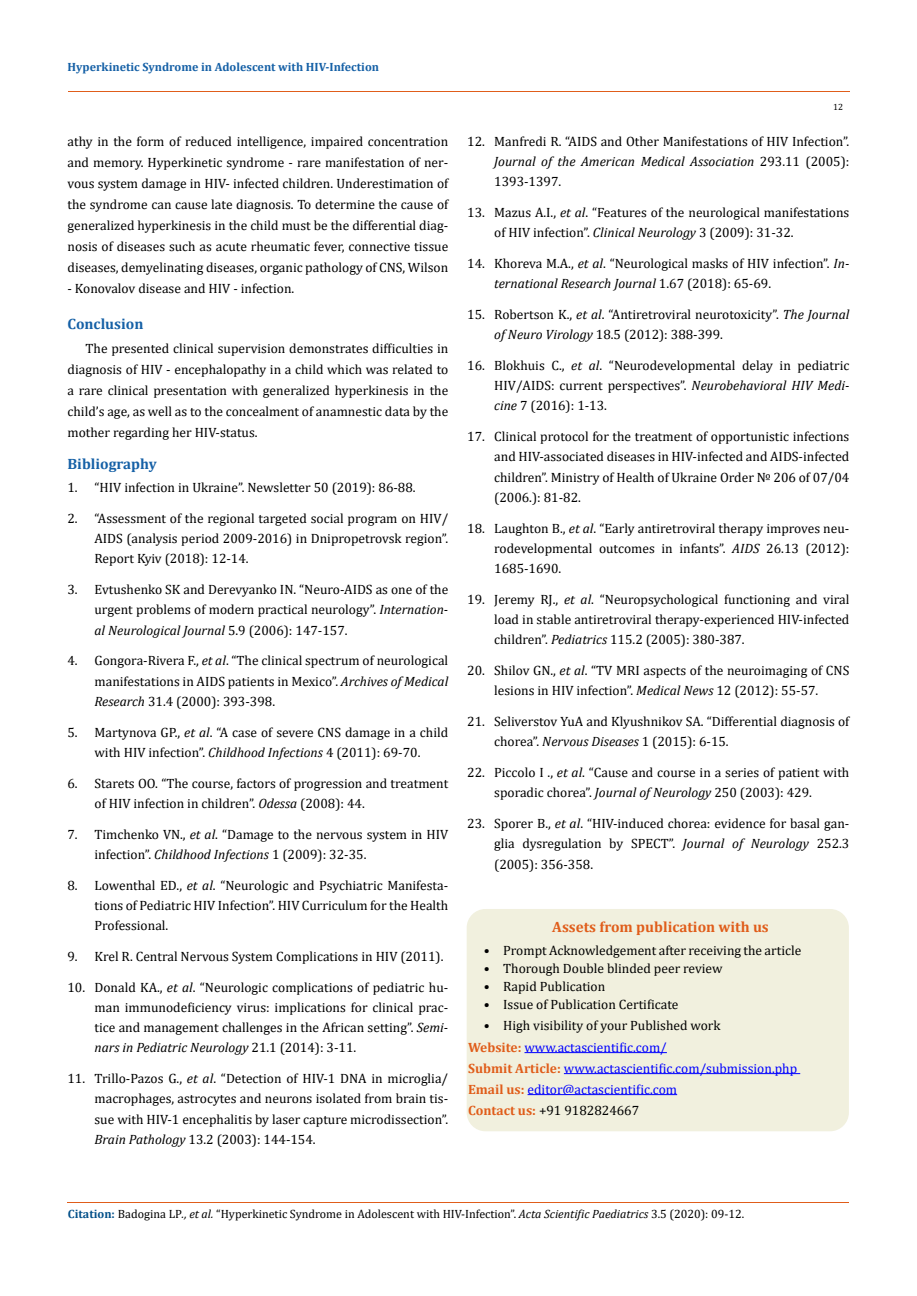
<style>
.page{position:relative;width:917px;height:1296px;background:#fff}
.page>*{position:absolute;margin:0;border:0;box-sizing:border-box;transform-origin:0 0}
.t1{font:700 15px "Cambria";color:#e05d1a}
.t2{font:700 15px "Cambria";color:#1560a6}
.t3{font:13.5px/20.2px "Cambria";color:#000;text-align:justify}
.t4{font:13.5px/21px "Cambria";color:#00f}
.t5{font:12px "Cambria";color:#000}
.t6{font:700 12px "Cambria";color:#1560a6}
.t7{font:9px "Cambria";color:#000}
.s1{font-style:italic}
.s2{font-weight:700;color:#e05d1a}
.s3{color:#000}
.s4{font-weight:700;color:#035089}
</style>
<div class="page">
<hr style="left:68px;top:92px;width:781px;height:1px;background:#e05d1a">
<div style="left:467px;top:910px;width:381px;height:221px;background:#f1f0de;border-radius:18px"></div>
<div style="left:466px;top:909px;width:382px;height:222px;border:2px solid #f1f0de;border-radius:18px"></div>
<hr style="left:524px;top:1052px;width:143px;height:1px;background:#00f">
<hr style="left:564px;top:1073px;width:236px;height:1px;background:#00f">
<hr style="left:527px;top:1094px;width:150px;height:1px;background:#00f">
<hr style="left:67px;top:1202px;width:781px;height:1px;background:#e05d1a">
<p class="t6" style="left:68px;top:59px;width:313px">Hyperkinetic Syndrome in Adolescent with HIV-Infection</p>
<p class="t3" style="left:68px;top:130px;width:382px;line-height:21px">athy in the form of reduced intelligence, impaired concentration and memory. Hyperkinetic syndrome - rare manifestation of ner&shy;vous system damage in HIV- infected children. Underestimation of the syndrome can cause late diagnosis. To determine the cause of generalized hyperkinesis in the child must be the differential diag&shy;nosis of diseases such as acute rheumatic fever, connective tissue diseases, demyelinating diseases, organic pathology of CNS, Wilson</p>
<p class="t3" style="left:68px;top:278px;width:228px">- Konovalov disease and HIV - infection.</p>
<p class="t2" style="left:68px;top:313px;width:77px">Conclusion</p>
<p class="t3" style="left:68px;top:337px;width:382px;line-height:21px;text-indent:18px">The presented clinical supervision demonstrates difficulties in diagnosis of HIV - encephalopathy in a child which was related to a rare clinical presentation with generalized hyperkinesis in the child’s age, as well as to the concealment of anamnestic data by the mother regarding her HIV-status.</p>
<p class="t2" style="left:68px;top:453px;width:91px">Bibliography</p>
<p class="t3" style="left:67px;top:477px;width:350px">1. “HIV infection in Ukraine”. Newsletter 50 (2019): 86-88.</p>
<p class="t3" style="left:94px;top:508px;width:355px;text-indent:-27px">2. “Assessment of the regional targeted social program on HIV/ AIDS (analysis period 2009-2016) in Dnipropetrovsk region”.<br>Report Kyiv (2018): 12-14.</p>
<p class="t3" style="left:94px;top:579px;width:355px;text-indent:-27px">3. Evtushenko SK and Derevyanko IN. “Neuro-AIDS as one of the urgent problems of modern practical neurology”. <span class="s1">Internation&shy;al Neurological Journal</span> 5.9 (2006): 147-157.</p>
<p class="t3" style="left:94px;top:650px;width:355px;text-indent:-27px">4. Gongora-Rivera F., <span class="s1">et al</span>. “The clinical spectrum of neurological manifestations in AIDS patients in Mexico”. <span class="s1">Archives of Medical Research</span> 31.4 (2000): 393-398.</p>
<p class="t3" style="left:67px;top:722px;width:382px;text-align:center">5. Martynova GP., <span class="s1">et al</span>. “A case of severe CNS damage in a child with HIV infection”. <span class="s1">Childhood Infections</span> 4 (2011): 69-70.</p>
<p class="t3" style="left:94px;top:773px;width:355px;text-indent:-27px">6. Starets OO. “The course, factors of progression and treatment of HIV infection in children”. <span class="s1">Odessa</span> (2008): 44.</p>
<p class="t3" style="left:94px;top:824px;width:355px;text-indent:-27px">7. Timchenko VN., <span class="s1">et al</span>. “Damage to the nervous system in HIV infection”. <span class="s1">Childhood Infections</span> 1 (2009): 32-35.</p>
<p class="t3" style="left:94px;top:875px;width:355px;text-indent:-27px">8. Lowenthal ED., <span class="s1">et al</span>. “Neurologic and Psychiatric Manifesta&shy;tions of Pediatric HIV Infection”. HIV Curriculum for the Health Professional.</p>
<p class="t3" style="left:67px;top:946px;width:377px">9. Krel R. Central Nervous System Complications in HIV (2011).</p>
<p class="t3" style="left:94px;top:977px;width:355px;text-indent:-27px">10. Donald KA., <span class="s1">et al</span>. “Neurologic complications of pediatric hu&shy;man immunodeficiency virus: implications for clinical prac&shy;tice and management challenges in the African setting”. <span class="s1">Semi&shy;nars in Pediatric Neurology</span> 21.1 (2014): 3-11.</p>
<p class="t3" style="left:94px;top:1068px;width:355px;text-indent:-27px">11. Trillo-Pazos G., <span class="s1">et al</span>. “Detection of HIV-1 DNA in microglia/ macrophages, astrocytes and neurons isolated from brain tis&shy;sue with HIV-1 encephalitis by laser capture microdissection”.<br><span class="s1">Brain Pathology</span> 13.2 (2003): 144-154.</p>
<p class="t7" style="left:833px;top:102px;width:11px">12</p>
<p class="t3" style="left:494px;top:131px;width:357px;text-indent:-27px">12. Manfredi R. “AIDS and Other Manifestations of HIV Infection”.<br><span class="s1">Journal of the American Medical Association</span> 293.11 (2005):<br>1393-1397.</p>
<p class="t3" style="left:494px;top:202px;width:357px;text-indent:-27px">13. Mazus A.I., <span class="s1">et al</span>. “Features of the neurological manifestations of HIV infection”. <span class="s1">Clinical Neurology</span> 3 (2009): 31-32.</p>
<p class="t3" style="left:494px;top:253px;width:356px;text-indent:-27px">14. Khoreva M.A., <span class="s1">et al</span>. “Neurological masks of HIV infection”. <span class="s1">In&shy;ternational Research Journal</span> 1.67 (2018): 65-69.</p>
<p class="t3" style="left:494px;top:304px;width:356px;text-indent:-27px">15. Robertson K., <span class="s1">et al</span>. “Antiretroviral neurotoxicity”. <span class="s1">The Journal of Neuro Virology</span> 18.5 (2012): 388-399.</p>
<p class="t3" style="left:494px;top:355px;width:357px;text-indent:-27px">16. Blokhuis C., <span class="s1">et al</span>. “Neurodevelopmental delay in pediatric HIV/AIDS: current perspectives”. <span class="s1">Neurobehavioral HIV Medi&shy;cine</span> 7 (2016): 1-13.</p>
<p class="t3" style="left:494px;top:426px;width:357px;text-indent:-27px">17. Clinical protocol for the treatment of opportunistic infections and HIV-associated diseases in HIV-infected and AIDS-infected children”. Ministry of Health of Ukraine Order № 206 of 07/04 (2006.): 81-82.</p>
<p class="t3" style="left:494px;top:518px;width:357px;text-indent:-27px">18. Laughton B., <span class="s1">et al</span>. “Early antiretroviral therapy improves neu&shy;rodevelopmental outcomes in infants”. <span class="s1">AIDS</span> 26.13 (2012):<br>1685-1690.</p>
<p class="t3" style="left:494px;top:589px;width:357px;text-indent:-27px">19. Jeremy RJ., <span class="s1">et al</span>. “Neuropsychological functioning and viral load in stable antiretroviral therapy-experienced HIV-infected children”. <span class="s1">Pediatrics</span> 115.2 (2005): 380-387.</p>
<p class="t3" style="left:467px;top:660px;width:383px;text-align:center">20. Shilov GN., <span class="s1">et al</span>. “TV MRI aspects of the neuroimaging of CNS lesions in HIV infection”. <span class="s1">Medical News</span> 12 (2012): 55-57.</p>
<p class="t3" style="left:494px;top:711px;width:356px;text-indent:-27px">21. Seliverstov YuA and Klyushnikov SA. “Differential diagnosis of chorea”. <span class="s1">Nervous Diseases</span> 1 (2015): 6-15.</p>
<p class="t3" style="left:494px;top:762px;width:357px;text-indent:-27px">22. Piccolo I ., <span class="s1">et al</span>. “Cause and course in a series of patient with sporadic chorea”. <span class="s1">Journal of Neurology</span> 250 (2003): 429.</p>
<p class="t3" style="left:494px;top:813px;width:357px;text-indent:-27px">23. Sporer B., <span class="s1">et al</span>. “HIV-induced chorea: evidence for basal gan&shy;glia dysregulation by SPECT”. <span class="s1">Journal of Neurology</span> 252.3 (2005): 356-358.</p>
<p class="t1" style="left:552px;top:916px;width:218px">Assets from publication with us</p>
<p class="t3" style="left:483px;top:940px;width:319px">• Prompt Acknowledgement after receiving the article</p>
<p class="t3" style="left:483px;top:958px;width:240px">• Thorough Double blinded peer review</p>
<p class="t3" style="left:483px;top:976px;width:123px">• Rapid Publication</p>
<p class="t3" style="left:483px;top:994px;width:196px">• Issue of Publication Certificate</p>
<p class="t3" style="left:483px;top:1015px;width:238px">• High visibility of your Published work</p>
<p class="t4" style="left:468px;top:1037px;width:330px"><span class="s2">Website:</span> www.actascientific.com/<br><span class="s2">Submit Article:</span> www.actascientific.com/submission.php <span class="s2">Email us:</span> editor@actascientific.com<br><span class="s2">Contact us:</span> <span class="s3">+91 9182824667</span></p>
<p class="t5" style="left:68px;top:1206px;width:677px"><span class="s4">Citation:</span> Badogina LP<span class="s1">., et al.</span> “Hyperkinetic Syndrome in Adolescent with HIV-Infection”. <span class="s1">Acta Scientific Paediatrics</span> 3.5 (2020): 09-12.</p>
</div>
